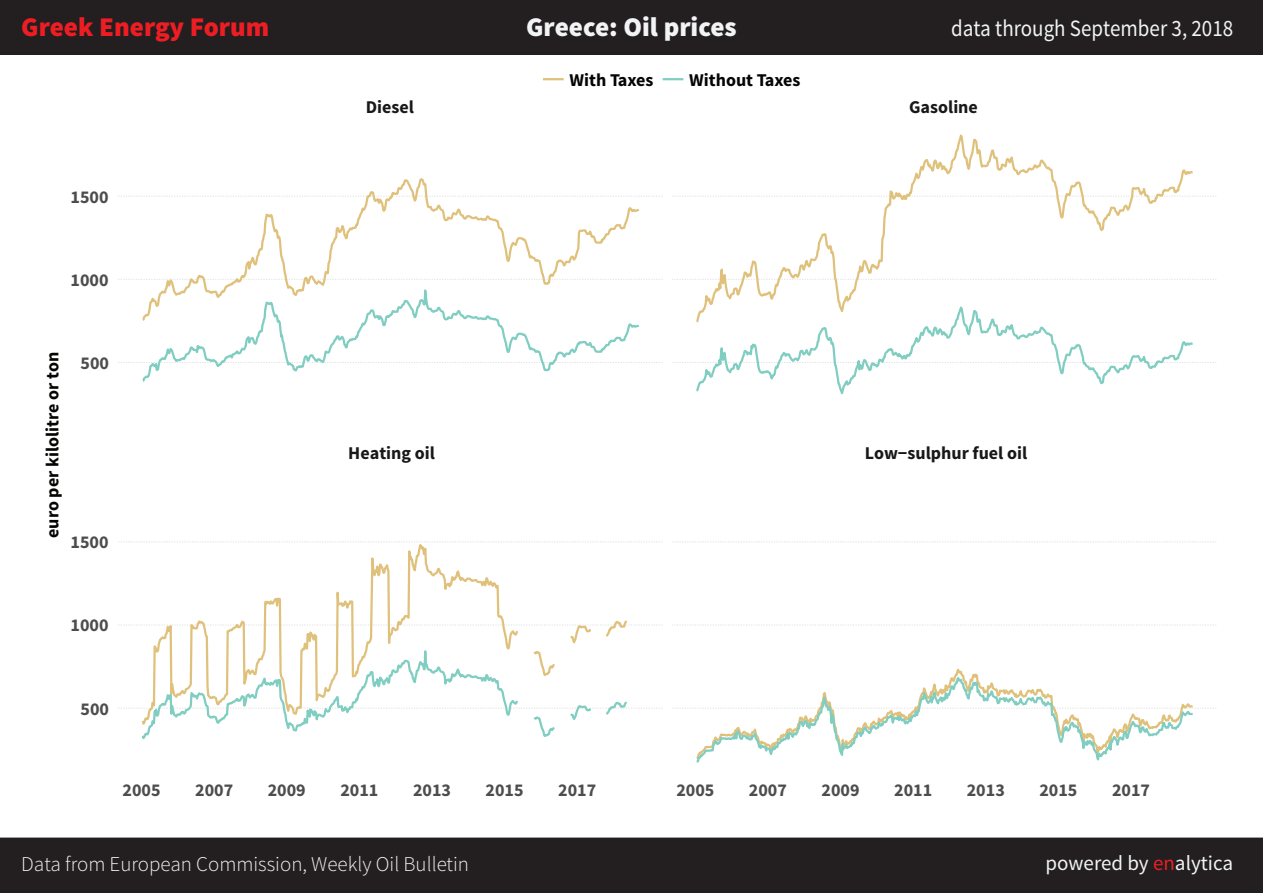
<style>
.page{position:relative;width:1263px;height:893px;background:#fff}
.page>*{position:absolute;margin:0;border:0;box-sizing:border-box;transform-origin:0 0}
.t1{font:900 27px "Source Sans Pro";color:#ee1d23}
.t2{font:900 27px "Source Sans Pro";color:#f2f3f4}
.t3{font:23.4px "Source Sans Pro";color:#f2f3f4;scale:.9 1}
.t4{font:300 21px "Source Sans Pro";color:#f2f3f4}
.t5{font:21px "Source Sans Pro";color:#f2f3f4}
.t6{font:700 18px "Source Sans Pro";color:#4d4d4d}
.t7{font:700 18px "Source Sans Pro";color:#181818}
.t8{font:700 18px "Source Sans Pro";color:#050504}
.s1{color:#ee1d23}
</style>
<div class="page">
<svg style="left:118px;top:362px;width:545px;height:1px"></svg>
<svg style="left:118px;top:279px;width:545px;height:1px"></svg>
<svg style="left:118px;top:196px;width:545px;height:1px"></svg>
<svg style="left:140px;top:178px;width:502px;height:83px"></svg>
<svg style="left:140px;top:261px;width:502px;height:121px"></svg>
<svg style="left:141px;top:541px;width:379px;height:64px"></svg>
<svg style="left:118px;top:620px;width:544px;height:56px"></svg>
<svg style="left:140px;top:605px;width:380px;height:135px"></svg>
<svg style="left:118px;top:699px;width:545px;height:40px"></svg>
<svg style="left:672px;top:362px;width:545px;height:1px"></svg>
<svg style="left:672px;top:279px;width:544px;height:1px"></svg>
<svg style="left:672px;top:196px;width:544px;height:1px"></svg>
<svg style="left:694px;top:134px;width:501px;height:168px"></svg>
<svg style="left:694px;top:302px;width:501px;height:93px"></svg>
<svg style="left:672px;top:708px;width:544px;height:1px"></svg>
<svg style="left:672px;top:625px;width:544px;height:1px"></svg>
<svg style="left:694px;top:673px;width:501px;height:90px"></svg>
<hr style="left:543px;top:78px;width:21px;height:2px;background:#dfc17c">
<hr style="left:663px;top:78px;width:20px;height:2px;background:#80cdc1">
<div style="left:0;top:0;width:1263px;height:55px;background:#231f20"></div>
<div style="left:0;top:838px;width:1263px;height:55px;background:#231f20"></div>
<h1 class="t2" style="left:526px;top:10px;width:212px">Greece: Oil prices</h1>
<h1 class="t1" style="left:21px;top:10px;width:249px">Greek Energy Forum</h1>
<p class="t3" style="left:951px;top:14px;width:315px">data through September 3, 2018</p>
<p class="t8" style="left:569px;top:68px;width:86px">With Taxes</p>
<p class="t8" style="left:689px;top:68px;width:113px">Without Taxes</p>
<p class="t7" style="left:366px;top:96px;width:50px">Diesel</p>
<p class="t7" style="left:909px;top:96px;width:70px">Gasoline</p>
<p class="t6" style="left:71px;top:185px;width:40px">1500</p>
<p class="t6" style="left:71px;top:268px;width:40px">1000</p>
<p class="t8" style="left:41px;top:538px;width:188px;rotate:-90deg">euro per kilolitre or ton</p>
<p class="t6" style="left:81px;top:351px;width:30px">500</p>
<p class="t6" style="left:71px;top:531px;width:40px">1500</p>
<p class="t7" style="left:348px;top:441px;width:88px">Heating oil</p>
<p class="t7" style="left:865px;top:441px;width:164px">Low−sulphur fuel oil</p>
<p class="t6" style="left:71px;top:614px;width:40px">1000</p>
<p class="t6" style="left:81px;top:697px;width:30px">500</p>
<p class="t6" style="left:123px;top:778px;width:40px">2005</p>
<p class="t6" style="left:195px;top:778px;width:40px">2007</p>
<p class="t6" style="left:268px;top:778px;width:40px">2009</p>
<p class="t6" style="left:340px;top:778px;width:40px">2011</p>
<p class="t6" style="left:413px;top:778px;width:40px">2013</p>
<p class="t6" style="left:485px;top:778px;width:40px">2015</p>
<p class="t6" style="left:558px;top:778px;width:40px">2017</p>
<p class="t6" style="left:676px;top:778px;width:40px">2005</p>
<p class="t6" style="left:749px;top:778px;width:40px">2007</p>
<p class="t6" style="left:822px;top:778px;width:40px">2009</p>
<p class="t6" style="left:894px;top:778px;width:40px">2011</p>
<p class="t6" style="left:967px;top:778px;width:40px">2013</p>
<p class="t6" style="left:1039px;top:778px;width:40px">2015</p>
<p class="t6" style="left:1112px;top:778px;width:40px">2017</p>
<p class="t4" style="left:21px;top:851px;width:449px">Data from European Commission, Weekly Oil Bulletin</p>
<p class="t5" style="left:1046px;top:850px;width:189px">powered by <span class="s1">en</span>alytica</p>
</div>
